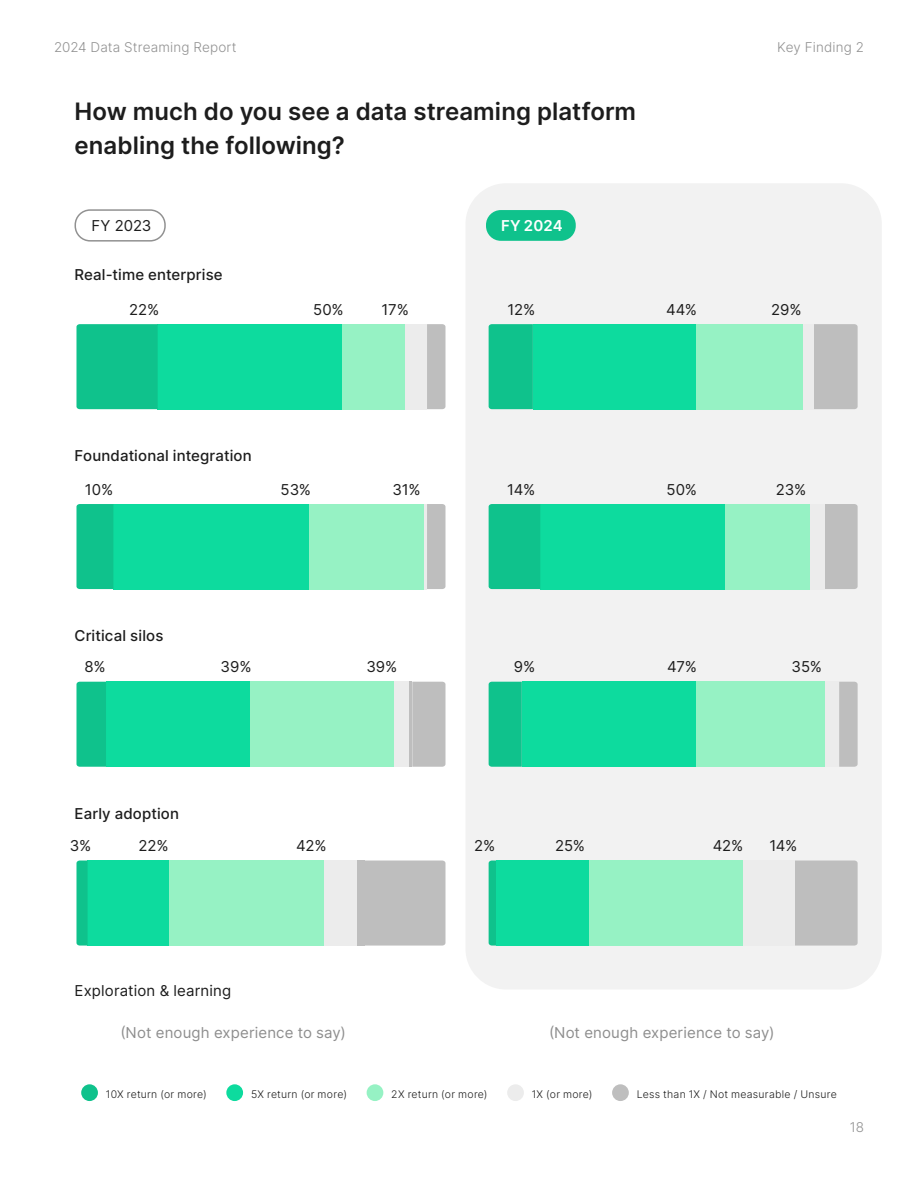
<style>
.page{position:relative;width:918px;height:1188px;background:#fff}
.page>*{position:absolute;margin:0;border:0;box-sizing:border-box;transform-origin:0 0}
.t1{font:600 24px/33.8px "Inter";letter-spacing:.005em;color:#1d1d1d}
.t2{font:15px "Inter";letter-spacing:.005em;color:#1d1d1d}
.t3{font:500 15px "Inter";letter-spacing:.01em;color:#1d1d1d}
.t4{font:15px "Inter";letter-spacing:.01em;color:#8e8e8e}
.t5{font:600 15px "Inter";letter-spacing:.005em;color:#fff}
.t6{font:300 13.5px "Inter";letter-spacing:.01em;color:#919191}
.t7{font:300 10.5px "Inter";letter-spacing:.025em;color:#1d1d1d}
</style>
<div class="page">
<div style="left:465px;top:183px;width:417px;height:807px;background:#f2f2f2;border-radius:41px"></div>
<div style="left:486px;top:210px;width:90px;height:31px;background:#0fc28c;border-radius:15px"></div>
<div style="left:75px;top:209px;width:91px;height:33px;border:2px solid #919191;border-radius:15px"></div>
<div style="left:814px;top:324px;width:44px;height:85px;background:#bebebe"></div>
<div style="left:802px;top:324px;width:11px;height:85px;background:#ececec"></div>
<div style="left:695px;top:324px;width:107px;height:85px;background:#96f2c4"></div>
<div style="left:533px;top:324px;width:162px;height:85px;background:#0ddb9e"></div>
<div style="left:489px;top:324px;width:44px;height:85px;background:#0fc28c"></div>
<div style="left:427px;top:324px;width:18px;height:85px;background:#bebebe"></div>
<div style="left:405px;top:324px;width:22px;height:85px;background:#ececec"></div>
<div style="left:342px;top:324px;width:63px;height:85px;background:#96f2c4"></div>
<div style="left:158px;top:324px;width:184px;height:85px;background:#0ddb9e"></div>
<div style="left:76px;top:324px;width:82px;height:85px;background:#0fc28c"></div>
<div style="left:825px;top:504px;width:33px;height:85px;background:#bebebe"></div>
<div style="left:810px;top:504px;width:14px;height:85px;background:#ececec"></div>
<div style="left:725px;top:504px;width:85px;height:85px;background:#96f2c4"></div>
<div style="left:540px;top:504px;width:185px;height:85px;background:#0ddb9e"></div>
<div style="left:489px;top:504px;width:51px;height:85px;background:#0fc28c"></div>
<div style="left:427px;top:504px;width:18px;height:85px;background:#bebebe"></div>
<svg style="left:423px;top:504px;width:4px;height:85px"></svg>
<div style="left:309px;top:504px;width:114px;height:85px;background:#96f2c4"></div>
<div style="left:113px;top:504px;width:196px;height:85px;background:#0ddb9e"></div>
<div style="left:76px;top:504px;width:37px;height:85px;background:#0fc28c"></div>
<div style="left:839px;top:682px;width:19px;height:85px;background:#bebebe"></div>
<div style="left:824px;top:682px;width:15px;height:85px;background:#ececec"></div>
<div style="left:695px;top:682px;width:129px;height:85px;background:#96f2c4"></div>
<div style="left:522px;top:682px;width:173px;height:85px;background:#0ddb9e"></div>
<div style="left:489px;top:682px;width:33px;height:85px;background:#0fc28c"></div>
<div style="left:412px;top:682px;width:33px;height:85px;background:#bebebe"></div>
<hr style="left:409px;top:682px;width:3px;height:85px;background:#bebebe">
<div style="left:394px;top:682px;width:15px;height:85px;background:#ececec"></div>
<div style="left:250px;top:682px;width:144px;height:85px;background:#96f2c4"></div>
<div style="left:106px;top:682px;width:144px;height:85px;background:#0ddb9e"></div>
<div style="left:76px;top:682px;width:30px;height:85px;background:#0fc28c"></div>
<div style="left:795px;top:861px;width:63px;height:85px;background:#bebebe"></div>
<div style="left:743px;top:861px;width:52px;height:85px;background:#ececec"></div>
<div style="left:588px;top:861px;width:155px;height:85px;background:#96f2c4"></div>
<div style="left:496px;top:861px;width:92px;height:85px;background:#0ddb9e"></div>
<svg style="left:489px;top:861px;width:7px;height:85px"></svg>
<div style="left:364px;top:861px;width:82px;height:85px;background:#bebebe"></div>
<div style="left:357px;top:861px;width:7px;height:85px;background:#bebebe"></div>
<div style="left:324px;top:861px;width:33px;height:85px;background:#ececec"></div>
<div style="left:169px;top:861px;width:155px;height:85px;background:#96f2c4"></div>
<div style="left:88px;top:861px;width:81px;height:85px;background:#0ddb9e"></div>
<svg style="left:76px;top:861px;width:12px;height:85px"></svg>
<div style="left:81px;top:1084px;width:17px;height:17px;background:#0fc28c;border-radius:50%"></div>
<div style="left:226px;top:1084px;width:17px;height:17px;background:#0ddb9e;border-radius:50%"></div>
<div style="left:367px;top:1084px;width:16px;height:17px;background:#96f2c4;border-radius:50%"></div>
<div style="left:507px;top:1084px;width:17px;height:17px;background:#ececec;border-radius:50%"></div>
<div style="left:612px;top:1084px;width:17px;height:17px;background:#bebebe;border-radius:50%"></div>
<p class="t6" style="left:54px;top:37px;width:184px">2024 Data Streaming Report</p>
<h1 class="t1" style="left:75px;top:94px;width:563px">How much do you see a data streaming platform enabling the following?</h1>
<p class="t6" style="left:777px;top:37px;width:88px">Key Finding 2</p>
<p class="t2" style="left:91px;top:215px;width:62px">FY 2023</p>
<p class="t5" style="left:501px;top:215px;width:63px">FY 2024</p>
<p class="t3" style="left:75px;top:263px;width:150px">Real-time enterprise</p>
<p class="t2" style="left:129px;top:298px;width:32px">22%</p>
<p class="t2" style="left:313px;top:298px;width:32px">50%</p>
<p class="t2" style="left:382px;top:298px;width:29px">17%</p>
<p class="t2" style="left:508px;top:298px;width:29px">12%</p>
<p class="t2" style="left:666px;top:298px;width:33px">44%</p>
<p class="t2" style="left:771px;top:298px;width:32px">29%</p>
<p class="t3" style="left:75px;top:445px;width:179px">Foundational integration</p>
<p class="t2" style="left:85px;top:478px;width:30px">10%</p>
<p class="t2" style="left:281px;top:478px;width:32px">53%</p>
<p class="t2" style="left:392px;top:478px;width:30px">31%</p>
<p class="t2" style="left:507px;top:478px;width:29px">14%</p>
<p class="t2" style="left:666px;top:478px;width:32px">50%</p>
<p class="t2" style="left:776px;top:478px;width:32px">23%</p>
<p class="t3" style="left:75px;top:624px;width:90px">Critical silos</p>
<p class="t2" style="left:84px;top:656px;width:23px">8%</p>
<p class="t2" style="left:221px;top:656px;width:33px">39%</p>
<p class="t2" style="left:366px;top:656px;width:33px">39%</p>
<p class="t2" style="left:514px;top:656px;width:23px">9%</p>
<p class="t2" style="left:667px;top:656px;width:31px">47%</p>
<p class="t2" style="left:792px;top:656px;width:32px">35%</p>
<p class="t3" style="left:75px;top:803px;width:106px">Early adoption</p>
<p class="t2" style="left:70px;top:835px;width:23px">3%</p>
<p class="t2" style="left:139px;top:835px;width:32px">22%</p>
<p class="t2" style="left:296px;top:835px;width:32px">42%</p>
<p class="t2" style="left:474px;top:835px;width:23px">2%</p>
<p class="t2" style="left:555px;top:835px;width:31px">25%</p>
<p class="t2" style="left:713px;top:835px;width:32px">42%</p>
<p class="t2" style="left:769px;top:835px;width:29px">14%</p>
<p class="t2" style="left:75px;top:980px;width:158px">Exploration &amp; learning</p>
<p class="t4" style="left:120px;top:1022px;width:227px">(Not enough experience to say)</p>
<p class="t4" style="left:549px;top:1022px;width:227px">(Not enough experience to say)</p>
<p class="t7" style="left:106px;top:1086px;width:102px">10X return (or more)</p>
<p class="t7" style="left:251px;top:1086px;width:98px">5X return (or more)</p>
<p class="t7" style="left:391px;top:1086px;width:98px">2X return (or more)</p>
<p class="t7" style="left:532px;top:1086px;width:62px">1X (or more)</p>
<p class="t7" style="left:637px;top:1086px;width:202px">Less than 1X / Not measurable / Unsure</p>
<p class="t6" style="left:850px;top:1117px;width:16px">18</p>
</div>
